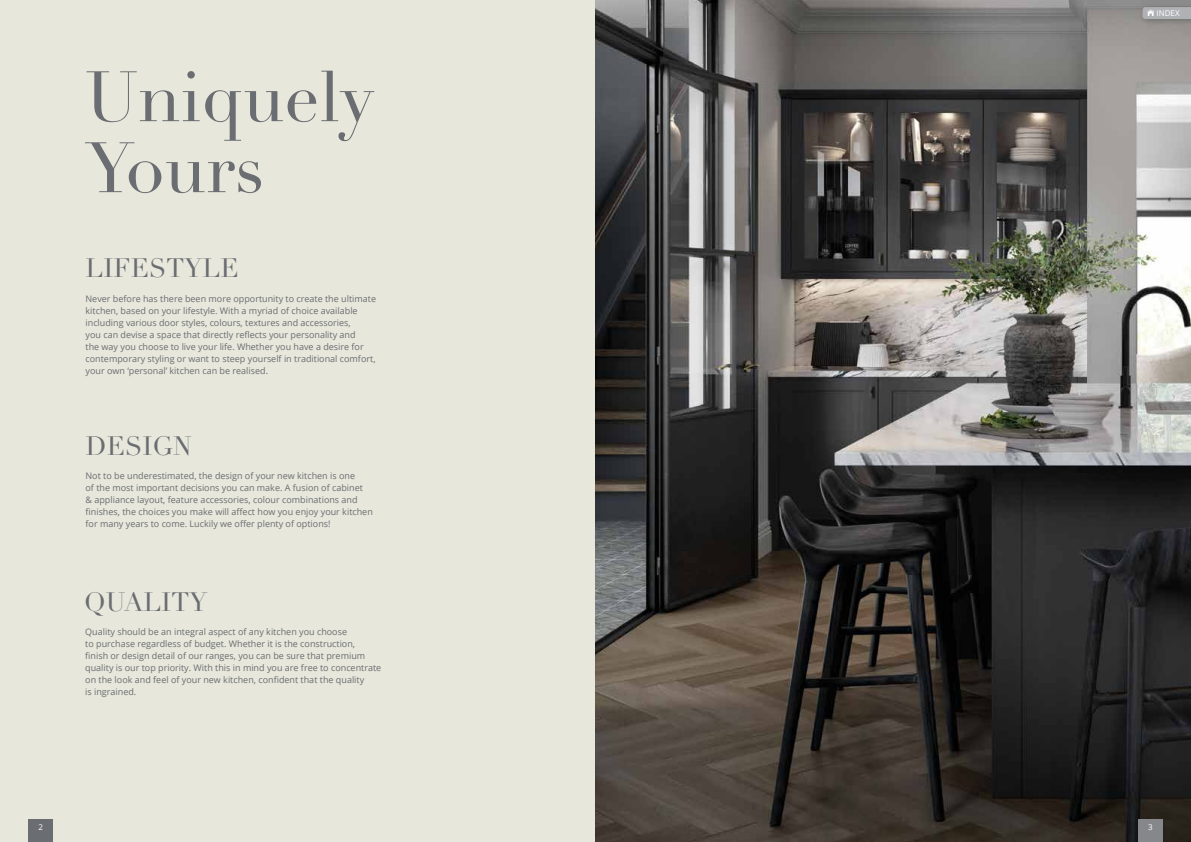
<style>
.page{position:relative;width:1191px;height:842px;background:#fff}
.page>*{position:absolute;margin:0;border:0;box-sizing:border-box;transform-origin:0 0}
.t1{font:70px/71px "Didot";color:#6a6d71}
.t2{font:26px "Didot";color:#6a6d71}
.t3{font:9px/12px "Open Sans";color:#6a6d71}
.t4{font:8px "Open Sans";color:#fff}
</style>
<div class="page">
<div style="left:0;top:0;width:595px;height:842px;background:#e7e7db"></div>
<img style="left:595px;top:0;width:596px;height:842px">
<div style="left:1138px;top:819px;width:24px;height:23px;background:#85878b"></div>
<div style="left:28px;top:819px;width:25px;height:23px;background:#6a6d71"></div>
<div style="left:1138px;top:3px;width:53px;height:23px;background:#000;opacity:.25"></div>
<svg style="left:1142px;top:7px;width:49px;height:12px"></svg>
<h1 class="t1" style="left:85px;top:63px;width:290px">Uniquely<br>Yours</h1>
<h2 class="t2" style="left:86px;top:253px;width:155px">LIFESTYLE</h2>
<p class="t3" style="left:86px;top:292px;width:292px">Never before has there been more opportunity to create the ultimate kitchen, based on your lifestyle. With a myriad of choice available including various door styles, colours, textures and accessories,<br>you can devise a space that directly reflects your personality and<br>the way you choose to live your life. Whether you have a desire for contemporary styling or want to steep yourself in traditional comfort, your own ‘personal’ kitchen can be realised.</p>
<h2 class="t2" style="left:86px;top:430px;width:108px">DESIGN</h2>
<p class="t3" style="left:86px;top:469px;width:289px">Not to be underestimated, the design of your new kitchen is one<br>of the most important decisions you can make. A fusion of cabinet<br>&amp; appliance layout, feature accessories, colour combinations and finishes, the choices you make will affect how you enjoy your kitchen for many years to come. Luckily we offer plenty of options!</p>
<h2 class="t2" style="left:84px;top:586px;width:125px">QUALITY</h2>
<p class="t3" style="left:85px;top:626px;width:297px">Quality should be an integral aspect of any kitchen you choose<br>to purchase regardless of budget. Whether it is the construction,<br>finish or design detail of our ranges, you can be sure that premium quality is our top priority. With this in mind you are free to concentrate on the look and feel of your new kitchen, confident that the quality<br>is ingrained.</p>
<p class="t4" style="left:1156px;top:7px;width:25px">INDEX</p>
<p class="t4" style="left:38px;top:821px;width:6px">2</p>
<p class="t4" style="left:1148px;top:821px;width:6px">3</p>
</div>
